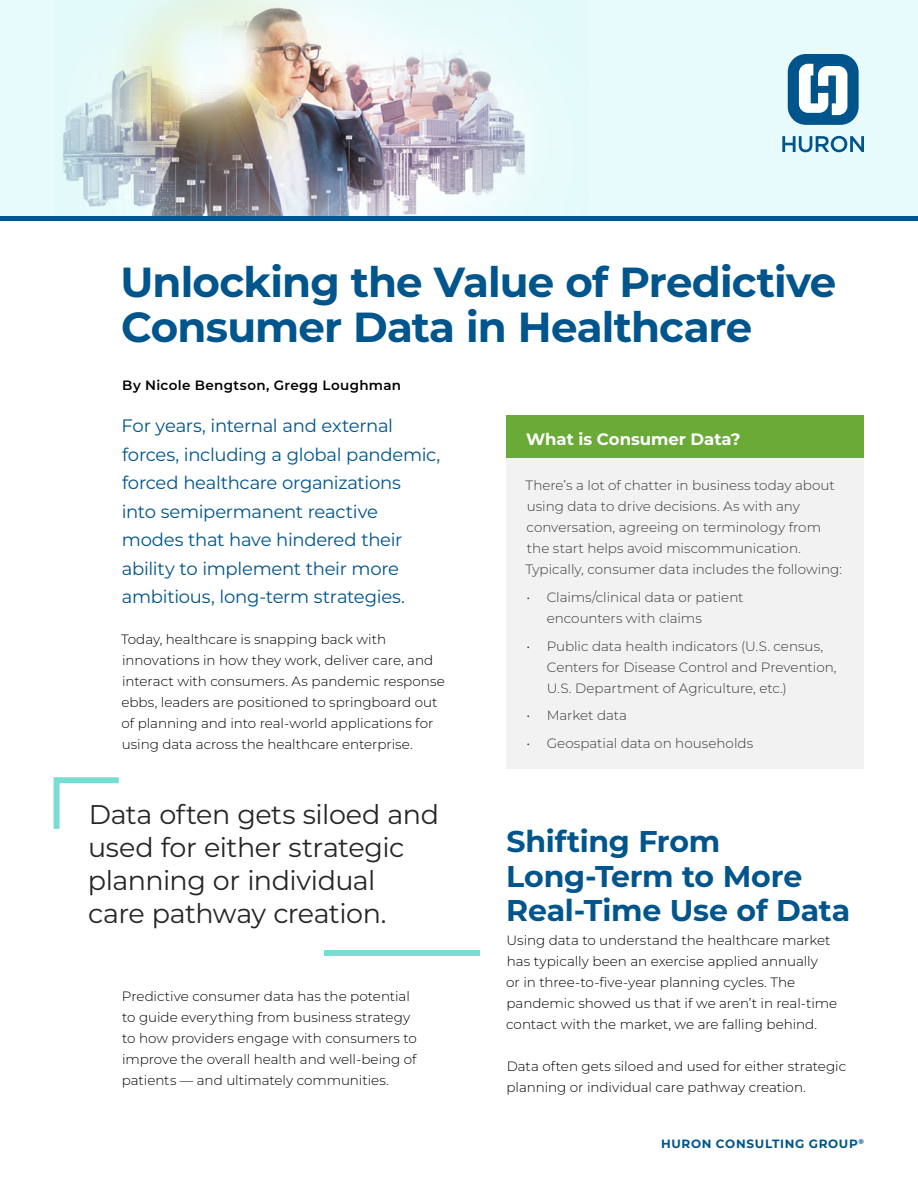
<style>
.page{position:relative;width:918px;height:1188px;background:#fff}
.page>*{position:absolute;margin:0;border:0;box-sizing:border-box;transform-origin:0 0}
.t1{font:700 42px/45px "Montserrat";letter-spacing:-.02em;color:#00558c}
.t2{font:700 30px/34.5px "Montserrat";letter-spacing:-.01em;color:#00558c}
.t3{font:27px/33px "Montserrat";letter-spacing:-.02em;color:#242724}
.t4{font:18px/28.5px "Montserrat";letter-spacing:-.015em;color:#00558c}
.t5{font:700 16.5px "Montserrat";letter-spacing:-.005em;color:#fff}
.t6{font:300 13.5px/21px "Montserrat";color:#000}
.t7{font:300 13.5px/21px "Montserrat";color:#383838}
.t8{font:600 13.5px "Montserrat";letter-spacing:.025em;color:#000}
.t9{font:700 12px "Montserrat";letter-spacing:.055em;color:#00558c}
</style>
<div class="page">
<div style="left:0;top:0;width:918px;height:216px;background:#e7fbfc"></div>
<img style="left:62px;top:0;width:464px;height:216px">
<hr style="left:0;top:216px;width:918px;height:4px;background:#00558c">
<div style="left:788px;top:54px;width:71px;height:71px;background:#00548c;border-radius:18px"></div>
<svg style="left:782px;top:136px;width:82px;height:16px"></svg>
<svg style="left:799px;top:64px;width:48px;height:51px"></svg>
<svg style="left:53px;top:777px;width:66px;height:52px"></svg>
<div style="left:324px;top:950px;width:155px;height:6px;background:#78ded4"></div>
<div style="left:506px;top:457px;width:358px;height:311px;background:#f2f2f2"></div>
<div style="left:506px;top:415px;width:358px;height:43px;background:#6aaa37"></div>
<h1 class="t1" style="left:120px;top:259px;width:717px">Unlocking the Value of Predictive<br>Consumer Data in Healthcare</h1>
<p class="t8" style="left:122px;top:376px;width:280px">By Nicole Bengtson, Gregg Loughman</p>
<h3 class="t4" style="left:122px;top:411px;width:320px">For years, internal and external forces, including a global pandemic, forced healthcare organizations<br>into semipermanent reactive modes that have hindered their ability to implement their more ambitious, long-term strategies.</h3>
<p class="t6" style="left:121px;top:629px;width:325px">Today, healthcare is snapping back with innovations in how they work, deliver care, and interact with consumers. As pandemic response ebbs, leaders are positioned to springboard out of planning and into real-world applications for using data across the healthcare enterprise.</p>
<p class="t5" style="left:526px;top:428px;width:216px">What is Consumer Data?</p>
<p class="t7" style="left:526px;top:474px;width:318px">There’s a lot of chatter in business today about using data to drive decisions. As with any conversation, agreeing on terminology from the start helps avoid miscommunication.<br>Typically, consumer data includes the following:</p>
<p class="t7" style="left:547px;top:586px;width:198px;text-indent:-20px">• Claims/clinical data or patient encounters with claims</p>
<p class="t7" style="left:547px;top:635px;width:291px;text-indent:-20px">• Public data health indicators (U.S. census,<br>Centers for Disease Control and Prevention,<br>U.S. Department of Agriculture, etc.)</p>
<p class="t7" style="left:526px;top:705px;width:102px">• Market data</p>
<p class="t7" style="left:526px;top:733px;width:228px">• Geospatial data on households</p>
<h3 class="t3" style="left:88px;top:797px;width:353px">Data often gets siloed and used for either strategic planning or individual<br>care pathway creation.</h3>
<p class="t6" style="left:122px;top:985px;width:297px">Predictive consumer data has the potential to guide everything from business strategy to how providers engage with consumers to improve the overall health and well-being of patients — and ultimately communities.</p>
<h2 class="t2" style="left:506px;top:823px;width:346px">Shifting From<br>Long-Term to More<br>Real-Time Use of Data</h2>
<p class="t6" style="left:506px;top:930px;width:333px">Using data to understand the healthcare market has typically been an exercise applied annually<br>or in three-to-five-year planning cycles. The pandemic showed us that if we aren’t in real-time contact with the market, we are falling behind.</p>
<p class="t6" style="left:506px;top:1055px;width:341px">Data often gets siloed and used for either strategic planning or individual care pathway creation.</p>
<p class="t9" style="left:661px;top:1135px;width:204px">HURON CONSULTING GROUP<sup>®</sup></p>
</div>
